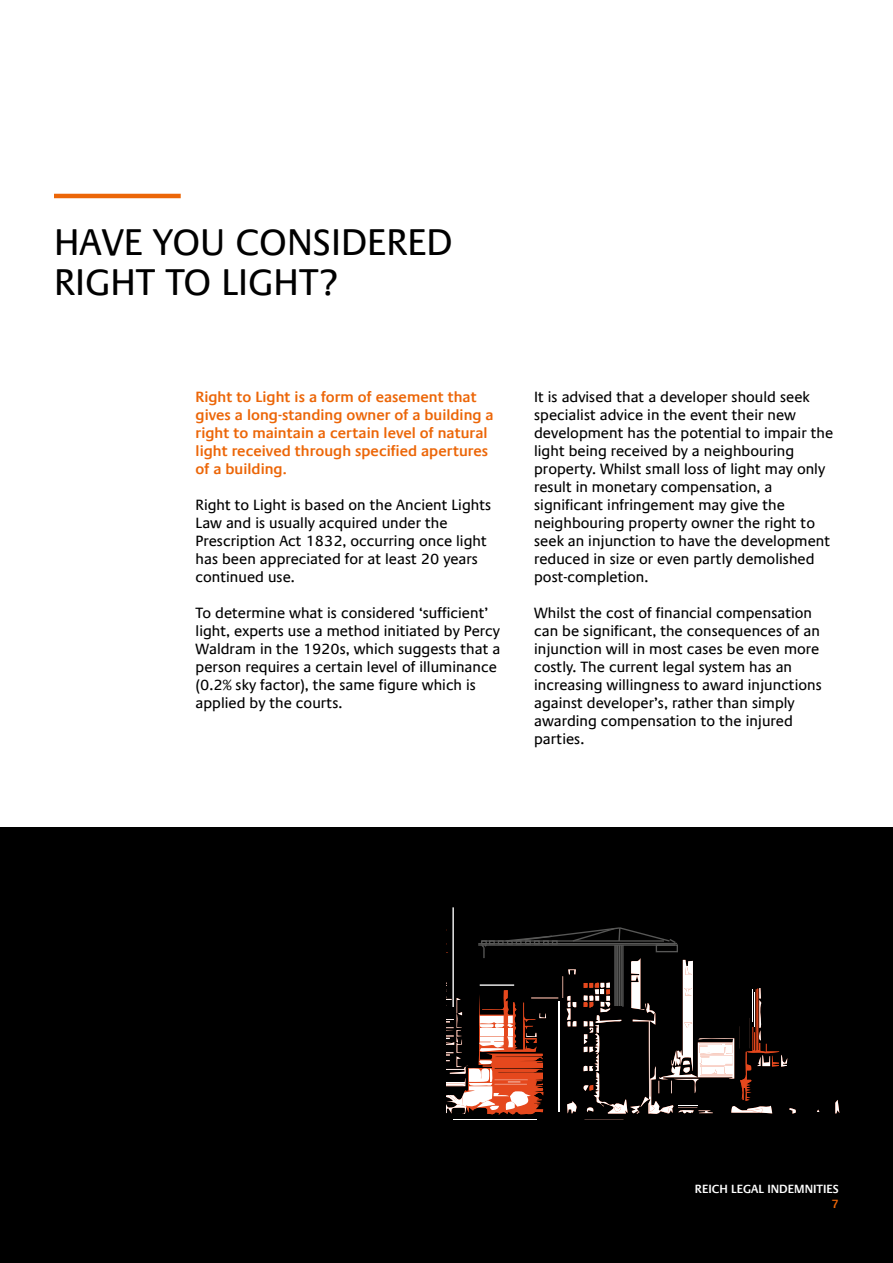
<style>
.page{position:relative;width:893px;height:1263px;background:#fff}
.page>*{position:absolute;margin:0;border:0;box-sizing:border-box;transform-origin:0 0}
.t1{font:37.5px/40.5px "Praxis Com";color:#000}
.t2{font:15px/18px "Praxis Com";color:#000}
.t3{font:600 15px/18px "Praxis Com";color:#ec6608}
.t4{font:600 12px "Praxis Com";color:#fff}
.t5{font:600 12px "Praxis Com";color:#ec6608}
</style>
<div class="page">
<hr style="left:54px;top:194px;width:127px;height:4px;background:#ec6608">
<div style="left:0;top:827px;width:893px;height:436px;background:#000"></div>
<svg style="left:835px;top:1100px;width:4px;height:13px"></svg>
<svg style="left:447px;top:907px;width:349px;height:213px"></svg>
<hr style="left:614px;top:945px;width:2px;height:61px;background:#575756">
<hr style="left:620px;top:945px;width:2px;height:61px;background:#575756">
<hr style="left:619px;top:945px;width:1px;height:61px;background:#575756">
<hr style="left:617px;top:945px;width:1px;height:61px;background:#575756">
<hr style="left:615px;top:945px;width:2px;height:61px;background:#575756">
<div style="left:656px;top:944px;width:22px;height:8px;border:1px solid #575756"></div>
<h1 class="t1" style="left:54px;top:222px;width:400px">HAVE YOU CONSIDERED<br>RIGHT TO LIGHT?</h1>
<p class="t3" style="left:196px;top:388px;width:300px">Right to Light is a form of easement that gives a long-standing owner of a building a right to maintain a certain level of natural light received through specified apertures of a building.</p>
<p class="t2" style="left:196px;top:496px;width:297px">Right to Light is based on the Ancient Lights Law and is usually acquired under the Prescription Act 1832, occurring once light has been appreciated for at least 20 years continued use.</p>
<p class="t2" style="left:196px;top:604px;width:306px">To determine what is considered ‘sufficient’ light, experts use a method initiated by Percy Waldram in the 1920s, which suggests that a person requires a certain level of illuminance (0.2% sky factor), the same figure which is applied by the courts.</p>
<p class="t2" style="left:534px;top:388px;width:301px">It is advised that a developer should seek specialist advice in the event their new development has the potential to impair the light being received by a neighbouring property. Whilst small loss of light may only result in monetary compensation, a significant infringement may give the neighbouring property owner the right to seek an injunction to have the development reduced in size or even partly demolished post-completion.</p>
<p class="t2" style="left:534px;top:604px;width:289px">Whilst the cost of financial compensation can be significant, the consequences of an injunction will in most cases be even more costly. The current legal system has an increasing willingness to award injunctions against developer’s, rather than simply awarding compensation to the injured parties.</p>
<p class="t4" style="left:695px;top:1181px;width:146px">REICH LEGAL INDEMNITIES</p>
<p class="t5" style="left:832px;top:1196px;width:9px">7</p>
</div>
